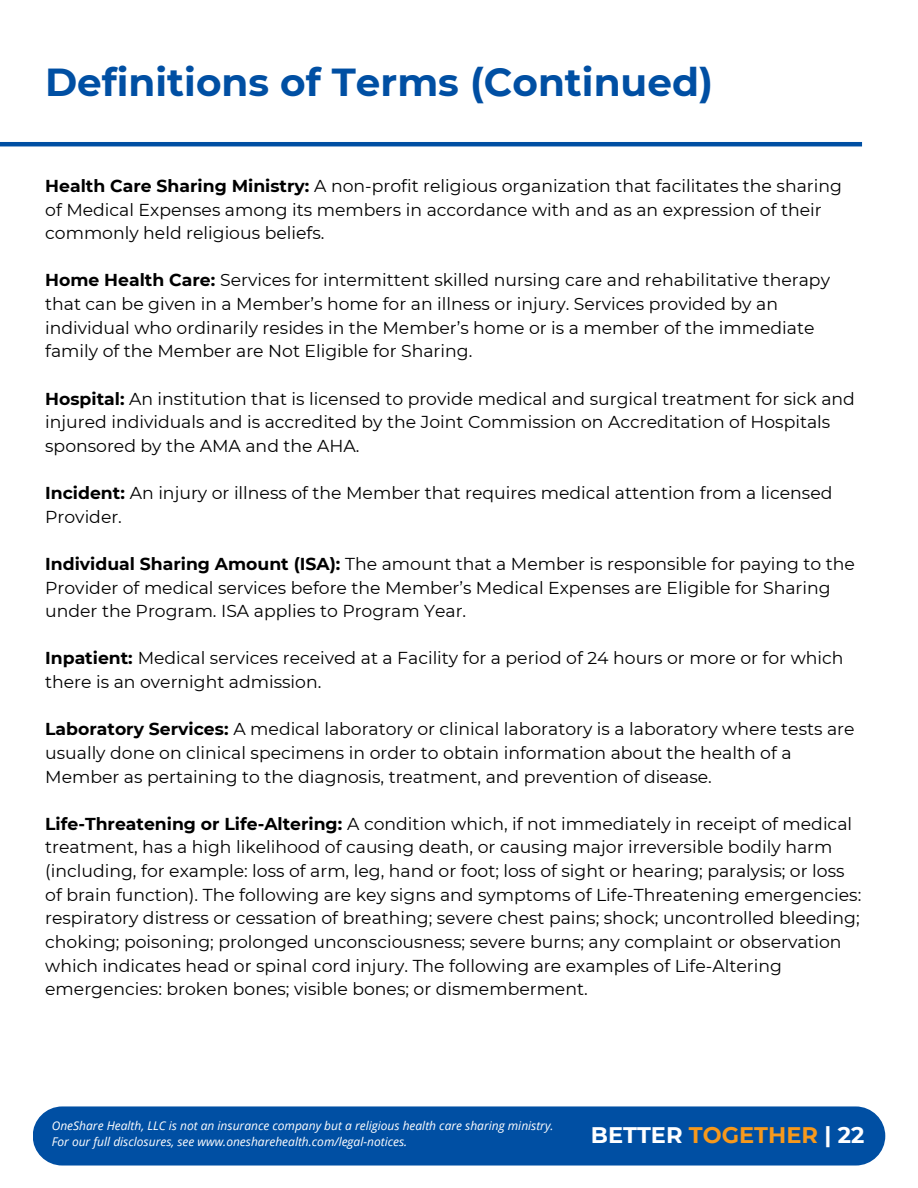
<style>
.page{position:relative;width:918px;height:1188px;background:#fff}
.page>*{position:absolute;margin:0;border:0;box-sizing:border-box;transform-origin:0 0}
.t1{font:700 39px "Montserrat";color:#004fa3}
.t2{font:700 22.5px "Montserrat";color:#fff}
.t3{font:17.25px/23.7px "Montserrat";color:#000}
.t4{font:italic 12px "Open Sans";color:#fff}
.s1{font-weight:700}
.s2{color:#f7991c}
</style>
<div class="page">
<div style="left:33px;top:1106px;width:852px;height:60px;background:#004fa3;border-radius:30px"></div>
<hr style="left:0;top:142px;width:862px;height:4px;background:#004fa3">
<h1 class="t1" style="left:45px;top:59px;width:669px">Definitions of Terms (Continued)</h1>
<h3 class="t3" style="left:45px;top:174px;width:798px"><span class="s1">Health Care Sharing Ministry:</span> A non-profit religious organization that facilitates the sharing of Medical Expenses among its members in accordance with and as an expression of their commonly held religious beliefs.</h3>
<h3 class="t3" style="left:45px;top:268px;width:786px"><span class="s1">Home Health Care:</span> Services for intermittent skilled nursing care and rehabilitative therapy that can be given in a Member’s home for an illness or injury. Services provided by an individual who ordinarily resides in the Member’s home or is a member of the immediate family of the Member are Not Eligible for Sharing.</h3>
<h3 class="t3" style="left:45px;top:386px;width:811px"><span class="s1">Hospital:</span> An institution that is licensed to provide medical and surgical treatment for sick and injured individuals and is accredited by the Joint Commission on Accreditation of Hospitals sponsored by the AMA and the AHA.</h3>
<h3 class="t3" style="left:45px;top:481px;width:789px"><span class="s1">Incident:</span> An injury or illness of the Member that requires medical attention from a licensed<br>Provider.</h3>
<h3 class="t3" style="left:45px;top:552px;width:811px"><span class="s1">Individual Sharing Amount (ISA):</span> The amount that a Member is responsible for paying to the<br>Provider of medical services before the Member’s Medical Expenses are Eligible for Sharing under the Program. ISA applies to Program Year.</h3>
<p class="t3" style="left:45px;top:646px;width:800px"><span class="s1">Inpatient:</span> Medical services received at a Facility for a period of 24 hours or more or for which there is an overnight admission.</p>
<p class="t3" style="left:45px;top:717px;width:811px"><span class="s1">Laboratory Services:</span> A medical laboratory or clinical laboratory is a laboratory where tests are usually done on clinical specimens in order to obtain information about the health of a<br>Member as pertaining to the diagnosis, treatment, and prevention of disease.</p>
<h2 class="t3" style="left:45px;top:812px;width:818px"><span class="s1">Life-Threatening or Life-Altering:</span> A condition which, if not immediately in receipt of medical treatment, has a high likelihood of causing death, or causing major irreversible bodily harm (including, for example: loss of arm, leg, hand or foot; loss of sight or hearing; paralysis; or loss of brain function). The following are key signs and symptoms of Life-Threatening emergencies: respiratory distress or cessation of breathing; severe chest pains; shock; uncontrolled bleeding; choking; poisoning; prolonged unconsciousness; severe burns; any complaint or observation which indicates head or spinal cord injury. The following are examples of Life-Altering emergencies: broken bones; visible bones; or dismemberment.</h2>
<h3 class="t4" style="left:52px;top:1118px;width:503px">OneShare Health, LLC is not an insurance company but a religious health care sharing ministry.</h3>
<h3 class="t4" style="left:52px;top:1134px;width:357px">For our full disclosures, see www.onesharehealth.com/legal-notices.</h3>
<h3 class="t2" style="left:591px;top:1121px;width:275px">BETTER <span class="s2">TOGETHER</span> | 22</h3>
</div>
